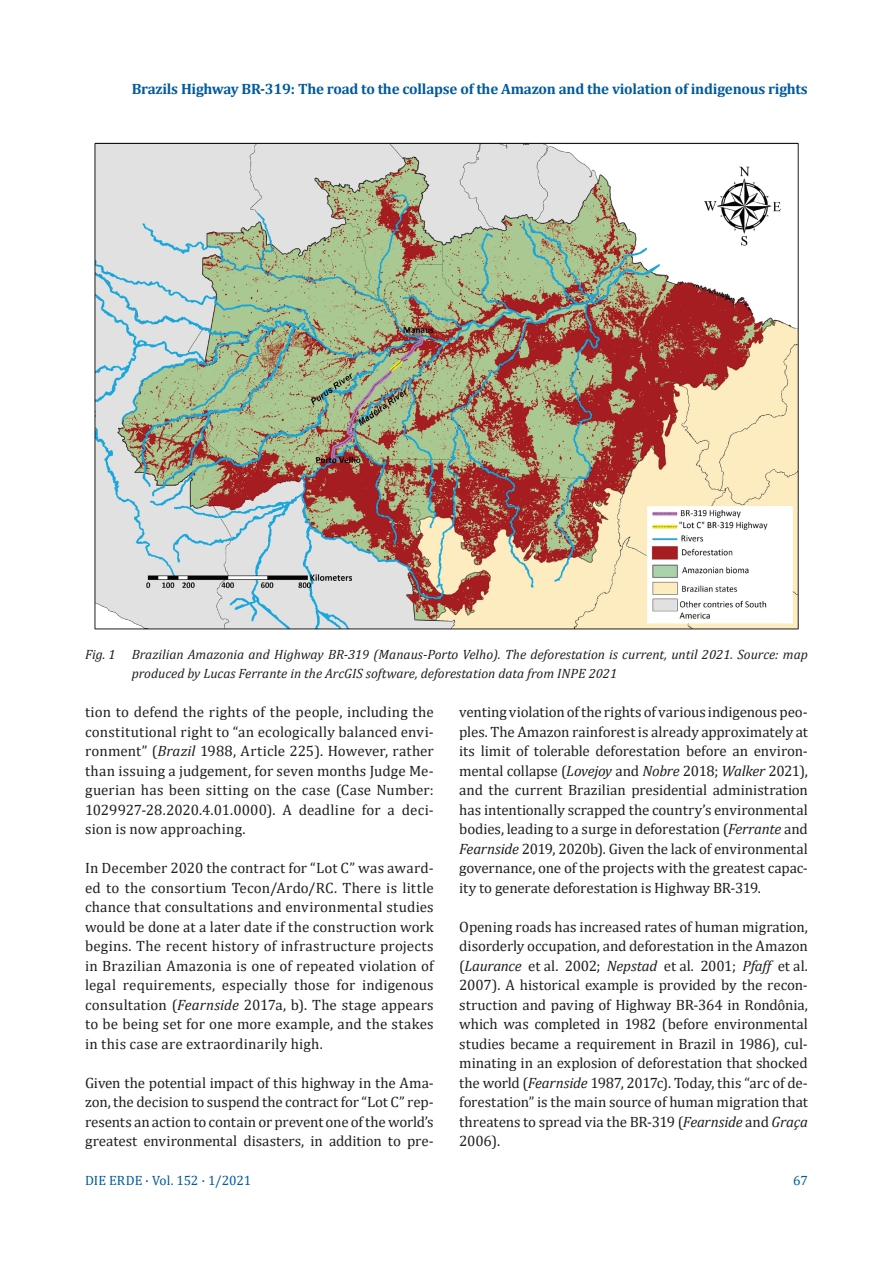
<style>
.page{position:relative;width:893px;height:1263px;background:#fff}
.page>*{position:absolute;margin:0;border:0;box-sizing:border-box;transform-origin:0 0}
.t1{font:15px/19.5px "Cambria";color:#231f20;text-align:justify}
.t2{font:700 15px "Cambria";letter-spacing:-.015em;color:#015a9d}
.t3{font:italic 13.5px/19.5px "Cambria";color:#231f20}
.t4{font:13.5px "Cambria";letter-spacing:-.005em;color:#015a9d}
.s1{font-style:italic}
</style>
<div class="page">
<img style="left:94px;top:142px;width:705px;height:488px">
<p class="t2" style="left:132px;top:78px;width:678px">Brazils Highway BR-319: The road to the collapse of the Amazon and the violation of indigenous rights</p>
<p class="t3" style="left:132px;top:644px;width:678px;text-indent:-47px">Fig. 1 Brazilian Amazonia and Highway BR-319 (Manaus-Porto Velho). The deforestation is current, until 2021. Source: map produced by Lucas Ferrante in the ArcGIS software, deforestation data from INPE 2021</p>
<p class="t1" style="left:85px;top:702px;width:350px">tion to defend the rights of the people, including the constitutional right to “an ecologically balanced envi&shy;ronment” (<span class="s1">Brazil</span> 1988, Article 225). However, rather than issuing a judgement, for seven months Judge Me&shy;guerian has been sitting on the case (Case Number:<br>1029927-28.2020.4.01.0000). A deadline for a deci&shy;sion is now approaching.</p>
<p class="t1" style="left:85px;top:858px;width:350px">In December 2020 the contract for “Lot C” was award&shy;ed to the consortium Tecon/Ardo/RC. There is little chance that consultations and environmental studies would be done at a later date if the construction work begins. The recent history of infrastructure projects in Brazilian Amazonia is one of repeated violation of legal requirements, especially those for indigenous consultation (<span class="s1">Fearnside</span> 2017a, b). The stage appears to be being set for one more example, and the stakes in this case are extraordinarily high.</p>
<p class="t1" style="left:85px;top:1073px;width:350px">Given the potential impact of this highway in the Ama&shy;zon, the decision to suspend the contract for “Lot C” rep&shy;resents an action to contain or prevent one of the world’s greatest environmental disasters, in addition to pre-</p>
<p class="t1" style="left:459px;top:702px;width:350px">venting violation of the rights of various indigenous peo&shy;ples. The Amazon rainforest is already approximately at its limit of tolerable deforestation before an environ&shy;mental collapse (<span class="s1">Lovejoy</span> and <span class="s1">Nobre</span> 2018; <span class="s1">Walker</span> 2021), and the current Brazilian presidential administration has intentionally scrapped the country’s environmental bodies, leading to a surge in deforestation (<span class="s1">Ferrante</span> and <span class="s1">Fearnside</span> 2019, 2020b). Given the lack of environmental governance, one of the projects with the greatest capac&shy;ity to generate deforestation is Highway BR-319.</p>
<p class="t1" style="left:459px;top:917px;width:350px">Opening roads has increased rates of human migration, disorderly occupation, and deforestation in the Amazon (<span class="s1">Laurance</span> et al. 2002; <span class="s1">Nepstad</span> et al. 2001; <span class="s1">Pfaff</span> et al.<br>2007). A historical example is provided by the recon&shy;struction and paving of Highway BR-364 in Rondônia, which was completed in 1982 (before environmental studies became a requirement in Brazil in 1986), cul&shy;minating in an explosion of deforestation that shocked the world (<span class="s1">Fearnside</span> 1987, 2017c). Today, this “arc of de&shy;forestation” is the main source of human migration that threatens to spread via the BR-319 (<span class="s1">Fearnside</span> and <span class="s1">Graça </span>2006).</p>
<p class="t4" style="left:85px;top:1172px;width:168px">DIE ERDE · Vol. 152 · 1/2021</p>
<p class="t4" style="left:793px;top:1172px;width:16px">67</p>
</div>
